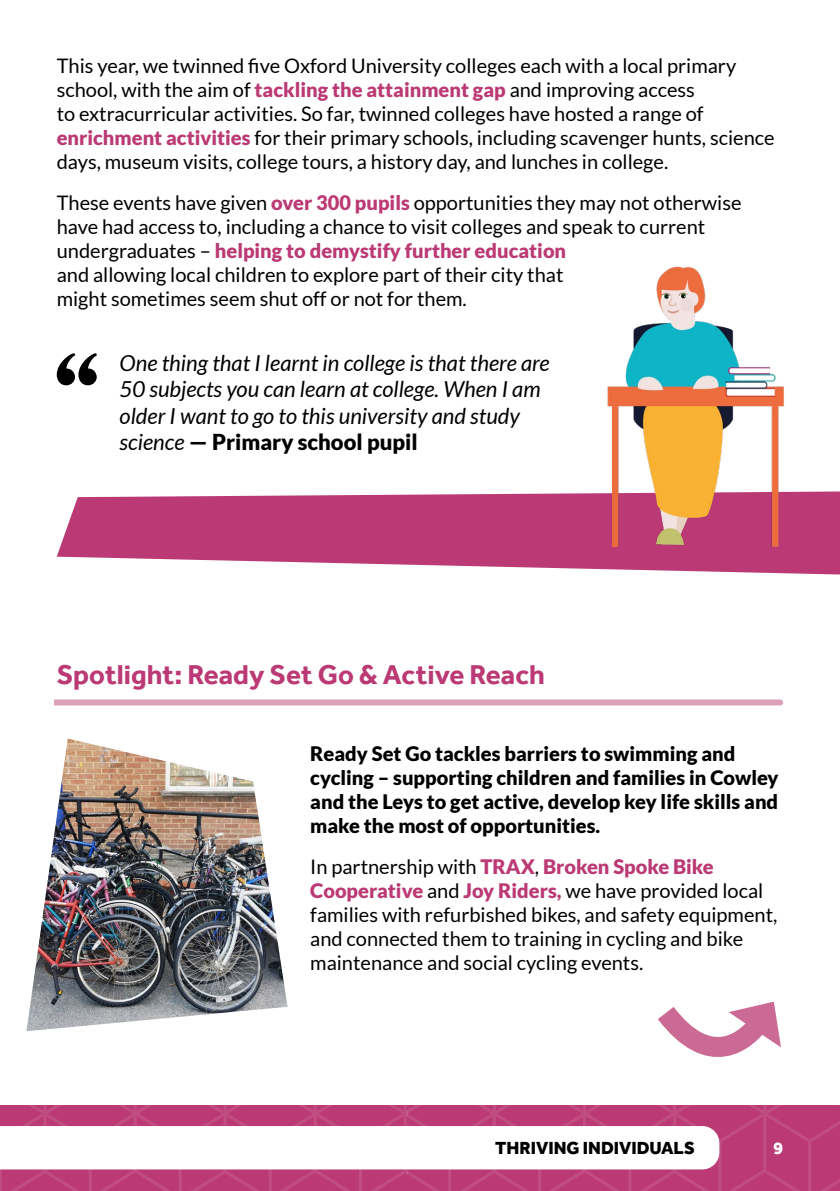
<style>
.page{position:relative;width:840px;height:1191px;background:#fff}
.page>*{position:absolute;margin:0;border:0;box-sizing:border-box;transform-origin:0 0}
.t1{font:700 28px "Effra";color:#bb3974}
.t2{font:italic 22px/26.4px "Lato";color:#000}
.t3{font:20px/24px "Lato";color:#000}
.t4{font:900 20px/24px "Lato";color:#000}
.t5{font:800 18px "Effra";color:#000}
.t6{font:800 18px "Effra";color:#fff}
.s1{font-weight:900;color:#bb3974}
.s2{font-weight:900;font-style:normal}
</style>
<div class="page">
<svg style="left:0;top:1106px;width:839px;height:85px"></svg>
<svg style="left:57px;top:353px;width:40px;height:32px"></svg>
<svg style="left:57px;top:491px;width:782px;height:83px;fill:#bb3974"></svg>
<img style="left:571px;top:266px;width:231px;height:308px">
<div style="left:0;top:699px;width:779px;height:6px;background:#daa1b9"></div>
<div style="left:0;top:614px;width:54px;height:406px;background:#fff"></div>
<img style="left:26px;top:738px;width:261px;height:293px">
<svg style="left:658px;top:1001px;width:123px;height:56px"></svg>
<p class="t3" style="left:57px;top:53px;width:719px">This year, we twinned five Oxford University colleges each with a local primary school, with the aim of <span class="s1">tackling the attainment gap</span> and improving access<br>to extracurricular activities. So far, twinned colleges have hosted a range of <span class="s1">enrichment activities</span> for their primary schools, including scavenger hunts, science days, museum visits, college tours, a history day, and lunches in college.</p>
<p class="t3" style="left:57px;top:190px;width:685px">These events have given <span class="s1">over 300 pupils</span> opportunities they may not otherwise have had access to, including a chance to visit colleges and speak to current undergraduates – <span class="s1">helping to demystify further education<br></span>and allowing local children to explore part of their city that<br>might sometimes seem shut off or not for them.</p>
<p class="t2" style="left:120px;top:350px;width:431px">One thing that I learnt in college is that there are 50 subjects you can learn at college. When I am older I want to go to this university and study science <span class="s2">— Primary school pupil</span></p>
<h1 class="t1" style="left:57px;top:658px;width:489px">Spotlight: Ready Set Go &amp; Active Reach</h1>
<p class="t4" style="left:310px;top:741px;width:469px">Ready Set Go tackles barriers to swimming and cycling – supporting children and families in Cowley and the Leys to get active, develop key life skills and make the most of opportunities.</p>
<p class="t3" style="left:310px;top:854px;width:468px">In partnership with <span class="s1">TRAX</span>, <span class="s1">Broken Spoke Bike Cooperative</span> and <span class="s1">Joy Riders,</span> we have provided local families with refurbished bikes, and safety equipment, and connected them to training in cycling and bike maintenance and social cycling events.</p>
<p class="t5" style="left:495px;top:1137px;width:201px">THRIVING INDIVIDUALS</p>
<p class="t5" style="left:562px;top:1137px;width:137px">INTRODUCTION</p>
<p class="t6" style="left:772px;top:1137px;width:12px">9</p>
</div>
